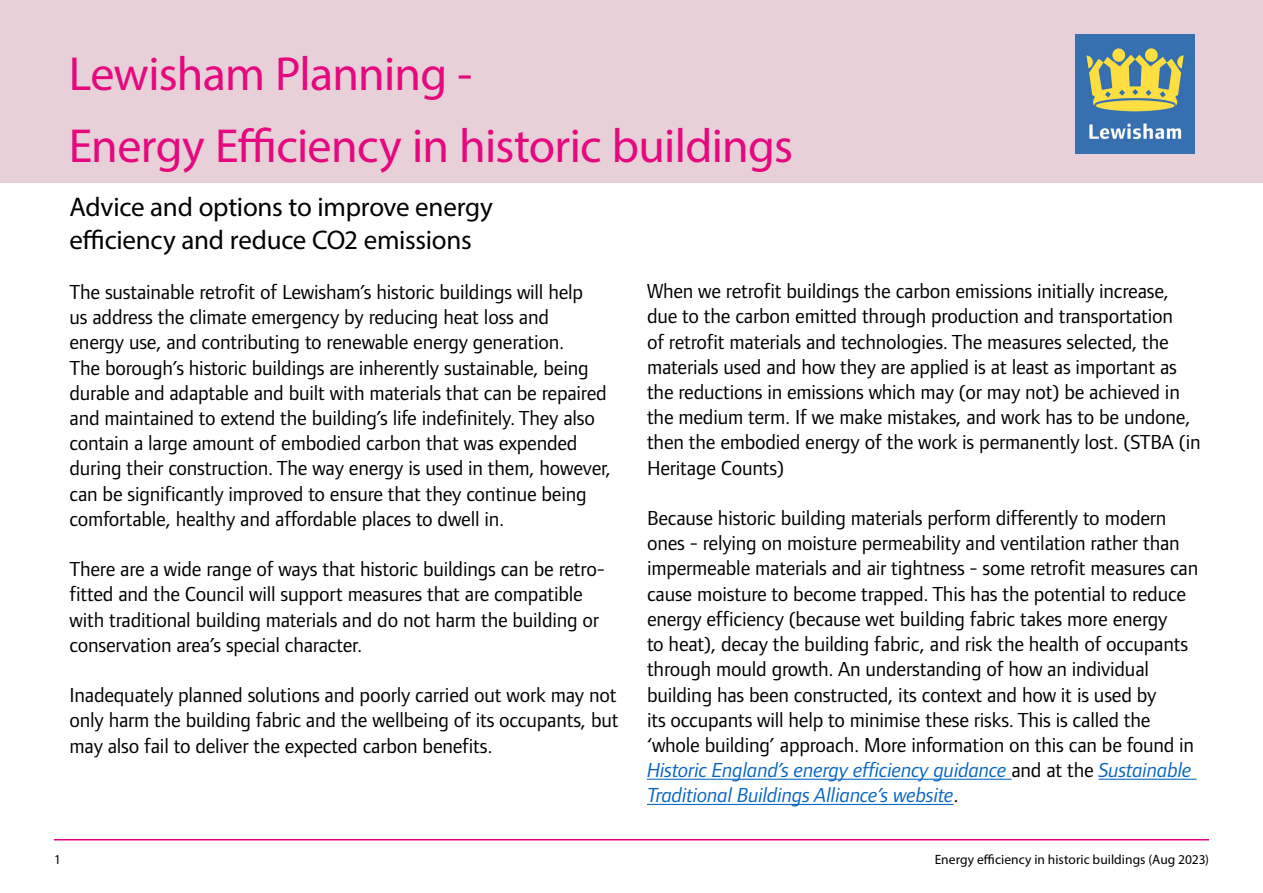
<style>
.page{position:relative;width:1263px;height:893px;background:#fff}
.page>*{position:absolute;margin:0;border:0;box-sizing:border-box;transform-origin:0 0}
.t1{font:48px/72px "Myriad Pro";letter-spacing:-.015em;color:#e5087e}
.t2{font:27px/32.4px "Myriad Pro";letter-spacing:-.01em;color:#010202}
.t3{font:21px/25.2px "Foundry Form Sans";letter-spacing:-.01em;color:#000}
.t4{font:13.5px "Myriad Pro";letter-spacing:.005em;color:#000}
.s1{font-style:italic;color:#0563c1}
</style>
<div class="page">
<hr style="left:54px;top:839px;width:1155px;height:1px;background:#e6007d">
<hr style="left:647px;top:779px;width:364px;height:1px;background:#0563c1">
<hr style="left:1099px;top:779px;width:97px;height:1px;background:#0563c1">
<hr style="left:647px;top:804px;width:307px;height:1px;background:#0563c1">
<div style="left:0;top:0;width:1263px;height:183px;background:#e7d0d7"></div>
<img style="left:1076px;top:34px;width:119px;height:119px">
<p class="t1" style="left:69px;top:37px;width:726px">Lewisham Planning -<br>Energy Efciency in historic buildings</p>
<h1 class="t2" style="left:70px;top:191px;width:425px">Advice and options to improve energy efciency and reduce CO2 emissions</h1>
<p class="t3" style="left:70px;top:279px;width:543px">The sustainable retrofit of Lewisham’s historic buildings will help<br>us address the climate emergency by reducing heat loss and<br>energy use, and contributing to renewable energy generation.<br>The borough’s historic buildings are inherently sustainable, being durable and adaptable and built with materials that can be repaired and maintained to extend the building’s life indefinitely. They also contain a large amount of embodied carbon that was expended during their construction. The way energy is used in them, however, can be significantly improved to ensure that they continue being comfortable, healthy and affordable places to dwell in.</p>
<p class="t3" style="left:70px;top:556px;width:537px">There are a wide range of ways that historic buildings can be retro&shy;fitted and the Council will support measures that are compatible with traditional building materials and do not harm the building or conservation area’s special character.</p>
<p class="t3" style="left:70px;top:682px;width:551px;text-align:justify">Inadequately planned solutions and poorly carried out work may not only harm the building fabric and the wellbeing of its occupants, but may also fail to deliver the expected carbon benefits.</p>
<p class="t3" style="left:647px;top:278px;width:555px">When we retrofit buildings the carbon emissions initially increase, due to the carbon emitted through production and transportation<br>of retrofit materials and technologies. The measures selected, the materials used and how they are applied is at least as important as the reductions in emissions which may (or may not) be achieved in the medium term. If we make mistakes, and work has to be undone, then the embodied energy of the work is permanently lost. (STBA (in Heritage Counts)</p>
<p class="t3" style="left:647px;top:505px;width:553px">Because historic building materials perform differently to modern ones - relying on moisture permeability and ventilation rather than impermeable materials and air tightness - some retrofit measures can cause moisture to become trapped. This has the potential to reduce energy efficiency (because wet building fabric takes more energy<br>to heat), decay the building fabric, and risk the health of occupants through mould growth. An understanding of how an individual building has been constructed, its context and how it is used by<br>its occupants will help to minimise these risks. This is called the ‘whole building’ approach. More information on this can be found in <span class="s1">Historic England’s energy efficiency guidance</span> and at the <span class="s1">Sustainable Traditional Buildings Alliance’s website</span>.</p>
<p class="t4" style="left:54px;top:851px;width:8px">1</p>
<p class="t4" style="left:935px;top:851px;width:276px">Energy efciency in historic buildings (Aug 2023)</p>
</div>
